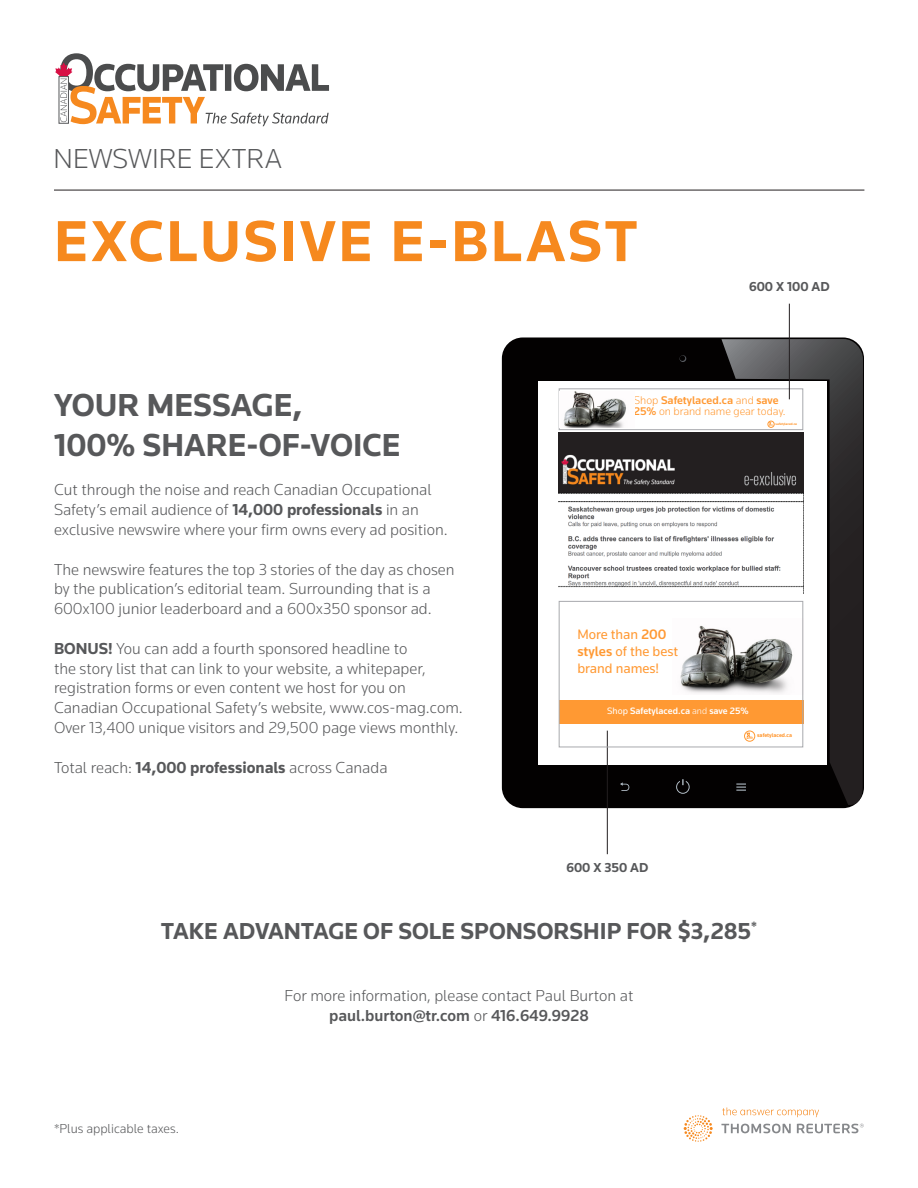
<style>
.page{position:relative;width:918px;height:1188px;background:#fff}
.page>*{position:absolute;margin:0;border:0;box-sizing:border-box;transform-origin:0 0}
.t1{font:700 60px "Knowledge";letter-spacing:.04em;color:#f6891e}
.t2{font:700 33px/39.6px "Knowledge";color:#57585a}
.t3{font:300 28.5px "Knowledge";color:#57585a}
.t4{font:700 24px "Knowledge";color:#57585a}
.t5{font:300 16.5px/19.8px "Knowledge";color:#57585a}
.t6{font:500 16.5px "Knowledge";color:#57585a}
.t7{font:14.25px/17.1px "Knowledge";color:#f93}
.t8{font:300 13.5px "Knowledge";color:#57585a}
.t9{font:700 13.5px "Knowledge";color:#57585a}
.t10{font:300 11.55px/11.1px "Knowledge";color:#f93}
.t11{font:500 9.6px "Knowledge";color:#fff}
.t12{font:700 5.7px "Knowledge";color:#f93}
.t13{font:700 3.45px "Knowledge";color:#f93}
.s1{font-weight:700}
.s2{font-weight:500}
.s3{font-size:2.1px;color:#fff}
.s4{font-weight:400}
.s5{font-weight:300}
.s6{font-size:3.45px;color:#fff}
</style>
<div class="page">
<svg style="left:684px;top:1107px;width:180px;height:35px"></svg>
<hr style="left:54px;top:190px;width:810px;height:1px;background:#231f20">
<svg style="left:55px;top:53px;width:274px;height:73px"></svg>
<div style="left:502px;top:337px;width:362px;height:471px;background:#030101;border-radius:21px"></div>
<div style="left:539px;top:381px;width:288px;height:383px;background:#fff"></div>
<svg style="left:721px;top:339px;width:142px;height:466px"></svg>
<svg style="left:676px;top:779px;width:14px;height:15px"></svg>
<svg style="left:620px;top:782px;width:10px;height:9px"></svg>
<svg style="left:736px;top:784px;width:10px;height:7px"></svg>
<img style="left:559px;top:432px;width:244px;height:162px">
<div style="left:559px;top:700px;width:244px;height:23px;background:#f93"></div>
<div style="left:559px;top:388px;width:244px;height:42px;border:1px solid #a8a9ad"></div>
<hr style="left:789px;top:304px;width:1px;height:95px;background:#231f20">
<hr style="left:607px;top:731px;width:1px;height:123px;background:#231f20">
<img style="left:559px;top:391px;width:67px;height:37px">
<img style="left:680px;top:618px;width:121px;height:76px">
<div style="left:559px;top:601px;width:244px;height:146px;border:1px solid #a8a9ad"></div>
<div style="left:768px;top:421px;width:6px;height:7px;border:1px solid #f93;border-radius:50%"></div>
<svg style="left:769px;top:422px;width:4px;height:4px"></svg>
<div style="left:744px;top:731px;width:11px;height:11px;border:1px solid #f93;border-radius:50%"></div>
<svg style="left:747px;top:733px;width:6px;height:6px"></svg>
<p class="t3" style="left:54px;top:141px;width:230px">NEWSWIRE EXTRA</p>
<p class="t1" style="left:54px;top:204px;width:585px">EXCLUSIVE E-BLAST</p>
<p class="t9" style="left:749px;top:278px;width:82px">600 X 100 AD</p>
<p class="t2" style="left:54px;top:385px;width:348px">YOUR MESSAGE,<br>100% SHARE-OF-VOICE</p>
<p class="t5" style="left:54px;top:480px;width:395px">Cut through the noise and reach Canadian Occupational<br>Safety’s email audience of <span class="s1">14,000 professionals</span> in an exclusive newswire where your firm owns every ad position.</p>
<p class="t5" style="left:54px;top:559px;width:402px">The newswire features the top 3 stories of the day as chosen by the publication’s editorial team. Surrounding that is a<br>600x100 junior leaderboard and a 600x350 sponsor ad.</p>
<p class="t5" style="left:54px;top:638px;width:410px"><span class="s1">BONUS!</span> You can add a fourth sponsored headline to<br>the story list that can link to your website, a whitepaper, registration forms or even content we host for you on Canadian Occupational Safety’s website, www.cos-mag.com.</p>
<p class="t5" style="left:54px;top:717px;width:406px">Over 13,400 unique visitors and 29,500 page views monthly.</p>
<p class="t5" style="left:54px;top:757px;width:335px">Total reach: <span class="s1">14,000 professionals</span> across Canada</p>
<p class="t10" style="left:634px;top:394px;width:153px">Shop <span class="s2">Safetylaced.ca</span> and <span class="s2">save<br>25%</span> on brand name gear today.</p>
<p class="t13" style="left:776px;top:422px;width:24px">safetylaced.ca<span class="s3">y</span></p>
<p class="t7" style="left:577px;top:626px;width:102px">More than <span class="s2">200 styles</span> of the best brand names!</p>
<p class="t11" style="left:607px;top:705px;width:143px"><span class="s4">Shop</span> Safetylaced.ca <span class="s5">and</span> save 25%</p>
<p class="t12" style="left:757px;top:732px;width:38px">safetylaced.ca<span class="s6">y</span></p>
<p class="t9" style="left:566px;top:859px;width:83px">600 X 350 AD</p>
<p class="t4" style="left:161px;top:916px;width:598px">TAKE ADVANTAGE OF SOLE SPONSORSHIP FOR $3,285<sup>*</sup></p>
<p class="t8" style="left:54px;top:1120px;width:126px">*Plus applicable taxes.</p>
<p class="t5" style="left:285px;top:985px;width:350px">For more information, please contact Paul Burton at</p>
<p class="t6" style="left:329px;top:1005px;width:261px">paul.burton@tr.com <span class="s5">or</span> 416.649.9928</p>
</div>
